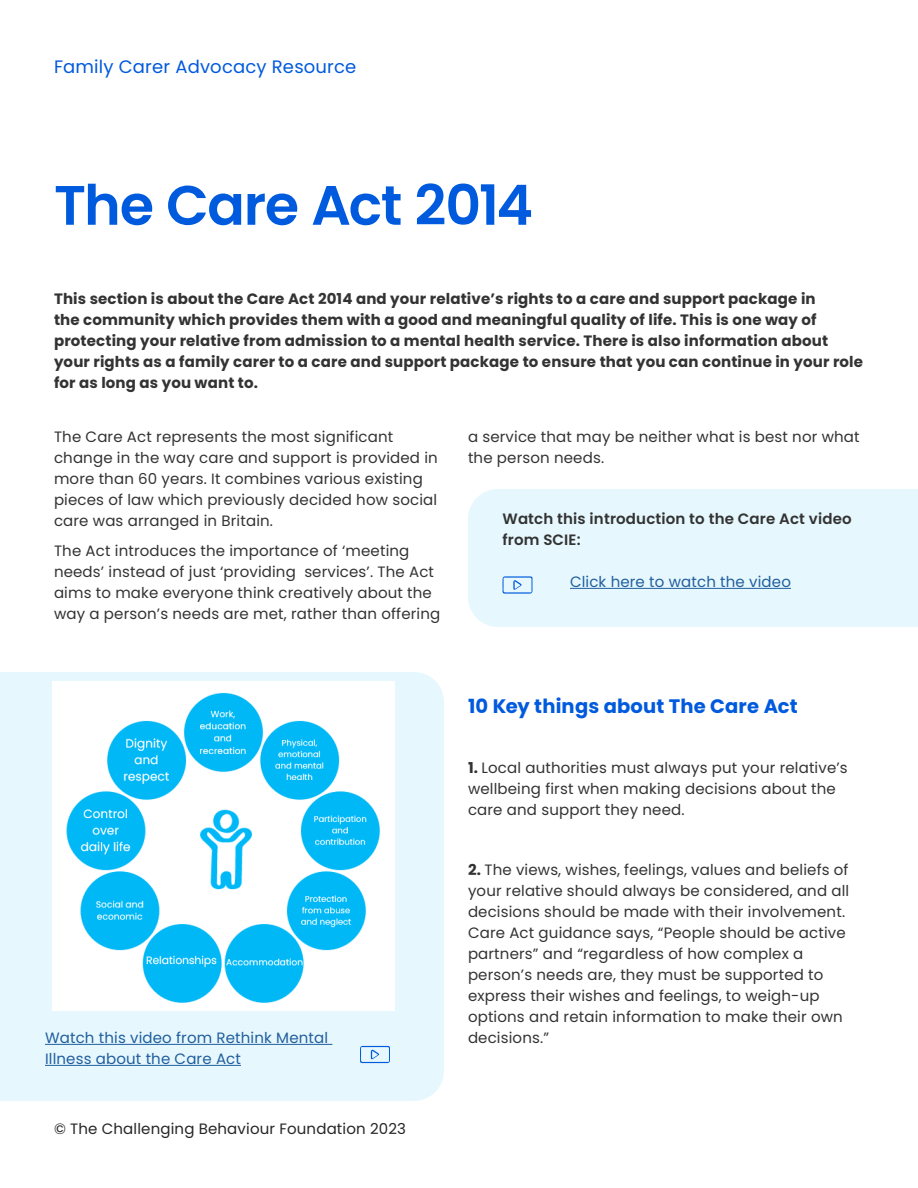
<style>
.page{position:relative;width:918px;height:1188px;background:#fff}
.page>*{position:absolute;margin:0;border:0;box-sizing:border-box;transform-origin:0 0}
.t1{font:600 55.5px "Poppins";letter-spacing:-.025em;color:#005add}
.t2{font:700 19.5px "Poppins";letter-spacing:.005em;color:#005add}
.t3{font:18px "Poppins";letter-spacing:.01em;color:#005add}
.t4{font:15px/21px "Poppins";letter-spacing:.01em;color:#333}
.t5{font:700 15px/21px "Poppins";letter-spacing:.01em;color:#333}
.t6{font:15px "Poppins";letter-spacing:.01em;color:#215e9e}
.t7{font:600 15px/21px "Poppins";letter-spacing:.01em;color:#333}
.t8{font:15px "Poppins";letter-spacing:.01em;color:#262626}
.s1{font-weight:700}
</style>
<div class="page">
<div style="left:468px;top:489px;width:450px;height:138px;background:#e6f8fe"></div>
<svg style="left:502px;top:576px;width:31px;height:18px"></svg>
<hr style="left:570px;top:588px;width:221px;height:1px;background:#215e9e">
<div style="left:0;top:672px;width:444px;height:429px;background:#e6f8fe"></div>
<svg style="left:360px;top:1046px;width:30px;height:17px"></svg>
<hr style="left:45px;top:1044px;width:287px;height:1px;background:#215e9e">
<hr style="left:45px;top:1065px;width:196px;height:1px;background:#215e9e">
<img style="left:53px;top:681px;width:341px;height:330px">
<p class="t3" style="left:54px;top:56px;width:304px">Family Carer Advocacy Resource</p>
<h1 class="t1" style="left:54px;top:173px;width:481px">The Care Act 2014</h1>
<p class="t5" style="left:54px;top:288px;width:811px">This section is about the Care Act 2014 and your relative’s rights to a care and support package in<br>the community which provides them with a good and meaningful quality of life. This is one way of protecting your relative from admission to a mental health service. There is also information about your rights as a family carer to a care and support package to ensure that you can continue in your role for as long as you want to.</p>
<p class="t4" style="left:54px;top:426px;width:385px">The Care Act represents the most significant change in the way care and support is provided in more than 60 years. It combines various existing pieces of law which previously decided how social care was arranged in Britain.</p>
<p class="t4" style="left:54px;top:540px;width:388px">The Act introduces the importance of ‘meeting needs’ instead of just ‘providing services’. The Act aims to make everyone think creatively about the way a person’s needs are met, rather than offering</p>
<p class="t4" style="left:468px;top:426px;width:393px">a service that may be neither what is best nor what the person needs.</p>
<p class="t7" style="left:502px;top:509px;width:351px">Watch this introduction to the Care Act video from SCIE:</p>
<p class="t6" style="left:570px;top:573px;width:222px">Click here to watch the video</p>
<h2 class="t2" style="left:468px;top:695px;width:331px">10 Key things about The Care Act</h2>
<p class="t4" style="left:468px;top:758px;width:381px"><span class="s1">1.</span> Local authorities must always put your relative’s wellbeing first when making decisions about the care and support they need.</p>
<p class="t4" style="left:468px;top:860px;width:383px"><span class="s1">2.</span> The views, wishes, feelings, values and beliefs of your relative should always be considered, and all decisions should be made with their involvement.<br>Care Act guidance says, “People should be active partners” and “regardless of how complex a person’s needs are, they must be supported to express their wishes and feelings, to weigh-up options and retain information to make their own</p>
<p class="t6" style="left:45px;top:1029px;width:285px">Watch this video from Rethink Mental</p>
<p class="t4" style="left:468px;top:1028px;width:83px">decisions.”</p>
<p class="t6" style="left:45px;top:1050px;width:197px">Illness about the Care Act</p>
<p class="t8" style="left:54px;top:1120px;width:354px">© The Challenging Behaviour Foundation 2023</p>
</div>
